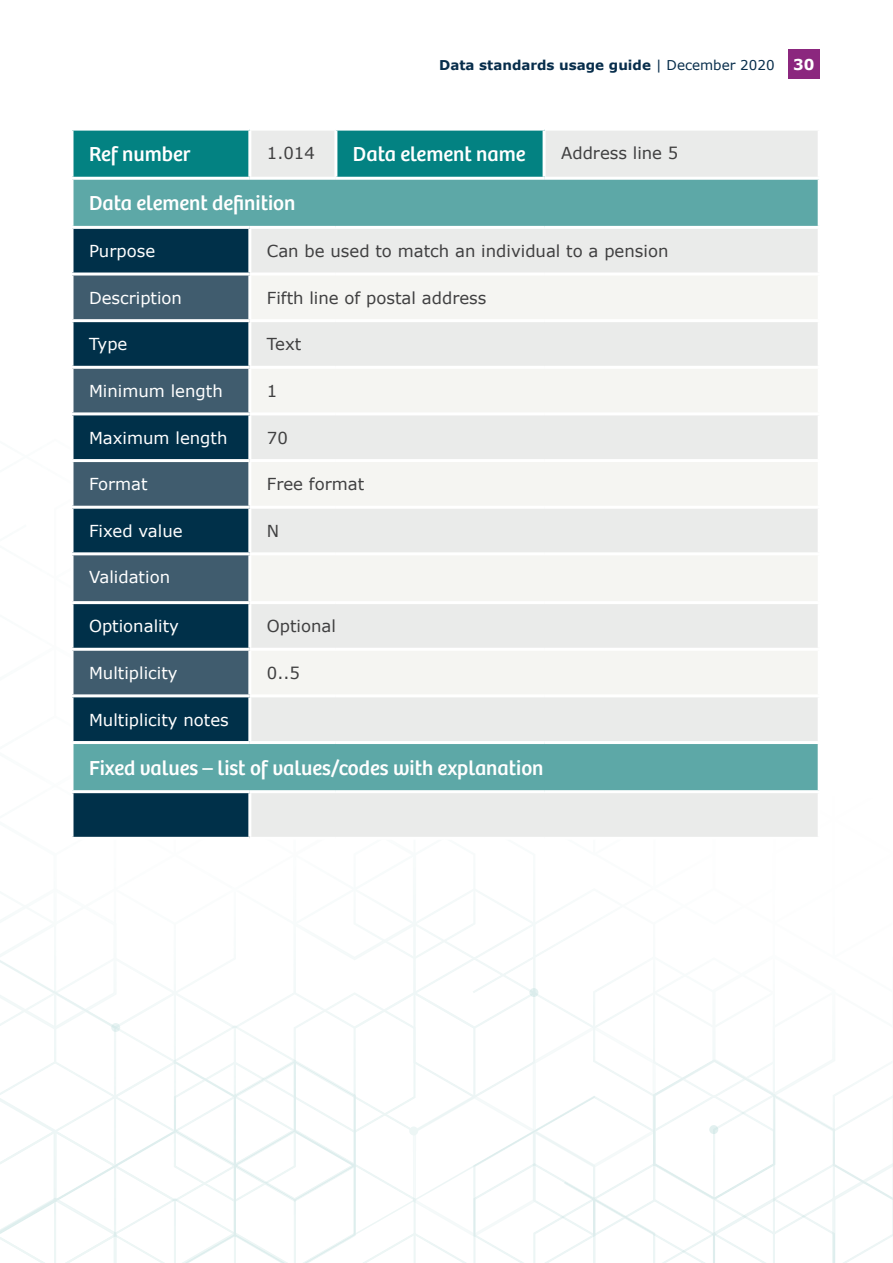
<style>
.page{position:relative;width:893px;height:1263px;background:#fff}
.page>*{position:absolute;margin:0;border:0;box-sizing:border-box;transform-origin:0 0}
.t1{font:21px "Bree";color:#fff}
.t2{font:16.5px "Verdana";color:#fff}
.t3{font:16.5px "Verdana";color:#404041}
.t4{font:700 13.5px "Verdana";color:#072d4b}
.s1{font-weight:400}
.s2{font-size:15px;color:#fff}
</style>
<div class="page">
<img style="left:0;top:888px;width:893px;height:375px">
<div style="left:788px;top:49px;width:31px;height:29px;background:#8b277e"></div>
<div style="left:72px;top:129px;width:178px;height:49px;background:#038282"></div>
<div style="left:251px;top:131px;width:567px;height:706px;background:#eaebea"></div>
<div style="left:336px;top:129px;width:208px;height:49px;background:#038282"></div>
<svg style="left:74px;top:180px;width:744px;height:610px;background:#9cc6c5"></svg>
<svg style="left:74px;top:229px;width:176px;height:608px;background:#195062"></svg>
<svg style="left:74px;top:275px;width:174px;height:419px;background:#25495e"></svg>
<svg style="left:251px;top:275px;width:567px;height:419px;fill:#f5f5f2"></svg>
<hr style="left:70px;top:128px;width:180px;height:3px;background:#fff">
<svg style="left:72px;top:131px;width:2px;height:46px"></svg>
<hr style="left:248px;top:131px;width:3px;height:46px;background:#fff">
<hr style="left:336px;top:128px;width:208px;height:3px;background:#fff">
<hr style="left:334px;top:131px;width:3px;height:46px;background:#fff">
<hr style="left:543px;top:131px;width:3px;height:46px;background:#fff">
<hr style="left:70px;top:177px;width:180px;height:3px;background:#fff">
<svg style="left:72px;top:180px;width:2px;height:46px"></svg>
<hr style="left:250px;top:177px;width:86px;height:3px;background:#fff">
<hr style="left:336px;top:177px;width:208px;height:3px;background:#fff">
<hr style="left:544px;top:177px;width:277px;height:3px;background:#fff">
<hr style="left:70px;top:226px;width:180px;height:3px;background:#fff">
<svg style="left:73px;top:229px;width:1px;height:43px"></svg>
<hr style="left:250px;top:226px;width:86px;height:3px;background:#fff">
<hr style="left:248px;top:229px;width:3px;height:43px;background:#fff">
<hr style="left:336px;top:226px;width:208px;height:3px;background:#fff">
<hr style="left:544px;top:226px;width:277px;height:3px;background:#fff">
<hr style="left:70px;top:272px;width:180px;height:3px;background:#fff">
<svg style="left:72px;top:275px;width:2px;height:44px"></svg>
<hr style="left:250px;top:272px;width:86px;height:3px;background:#fff">
<hr style="left:248px;top:275px;width:3px;height:44px;background:#fff">
<hr style="left:336px;top:272px;width:208px;height:3px;background:#fff">
<hr style="left:544px;top:272px;width:277px;height:3px;background:#fff">
<hr style="left:70px;top:319px;width:180px;height:3px;background:#fff">
<svg style="left:72px;top:322px;width:2px;height:44px"></svg>
<hr style="left:250px;top:319px;width:86px;height:3px;background:#fff">
<hr style="left:248px;top:322px;width:3px;height:44px;background:#fff">
<hr style="left:336px;top:319px;width:208px;height:3px;background:#fff">
<hr style="left:544px;top:319px;width:277px;height:3px;background:#fff">
<hr style="left:70px;top:366px;width:180px;height:3px;background:#fff">
<svg style="left:73px;top:369px;width:1px;height:43px"></svg>
<hr style="left:250px;top:366px;width:86px;height:3px;background:#fff">
<hr style="left:248px;top:369px;width:3px;height:43px;background:#fff">
<hr style="left:336px;top:366px;width:208px;height:3px;background:#fff">
<hr style="left:544px;top:366px;width:277px;height:3px;background:#fff">
<hr style="left:70px;top:412px;width:180px;height:3px;background:#fff">
<svg style="left:72px;top:415px;width:2px;height:44px"></svg>
<hr style="left:250px;top:412px;width:86px;height:3px;background:#fff">
<hr style="left:248px;top:415px;width:3px;height:44px;background:#fff">
<hr style="left:336px;top:412px;width:208px;height:3px;background:#fff">
<hr style="left:544px;top:412px;width:277px;height:3px;background:#fff">
<hr style="left:70px;top:459px;width:180px;height:3px;background:#fff">
<svg style="left:72px;top:462px;width:2px;height:44px"></svg>
<hr style="left:250px;top:459px;width:86px;height:3px;background:#fff">
<hr style="left:248px;top:462px;width:3px;height:44px;background:#fff">
<hr style="left:336px;top:459px;width:208px;height:3px;background:#fff">
<hr style="left:544px;top:459px;width:277px;height:3px;background:#fff">
<hr style="left:70px;top:506px;width:180px;height:3px;background:#fff">
<svg style="left:73px;top:509px;width:1px;height:43px"></svg>
<hr style="left:250px;top:506px;width:86px;height:3px;background:#fff">
<hr style="left:248px;top:509px;width:3px;height:43px;background:#fff">
<hr style="left:336px;top:506px;width:208px;height:3px;background:#fff">
<hr style="left:544px;top:506px;width:277px;height:3px;background:#fff">
<hr style="left:70px;top:552px;width:180px;height:3px;background:#fff">
<svg style="left:72px;top:555px;width:2px;height:46px"></svg>
<hr style="left:250px;top:552px;width:86px;height:3px;background:#fff">
<hr style="left:248px;top:555px;width:3px;height:46px;background:#fff">
<hr style="left:336px;top:552px;width:208px;height:3px;background:#fff">
<hr style="left:544px;top:552px;width:277px;height:3px;background:#fff">
<hr style="left:70px;top:601px;width:180px;height:3px;background:#fff">
<svg style="left:72px;top:604px;width:2px;height:44px"></svg>
<hr style="left:250px;top:601px;width:86px;height:3px;background:#fff">
<hr style="left:248px;top:604px;width:3px;height:44px;background:#fff">
<hr style="left:336px;top:601px;width:208px;height:3px;background:#fff">
<hr style="left:544px;top:601px;width:277px;height:3px;background:#fff">
<hr style="left:70px;top:648px;width:180px;height:3px;background:#fff">
<svg style="left:73px;top:651px;width:1px;height:43px"></svg>
<hr style="left:250px;top:648px;width:86px;height:3px;background:#fff">
<hr style="left:248px;top:651px;width:3px;height:43px;background:#fff">
<hr style="left:336px;top:648px;width:208px;height:3px;background:#fff">
<hr style="left:544px;top:648px;width:277px;height:3px;background:#fff">
<hr style="left:70px;top:694px;width:180px;height:3px;background:#fff">
<svg style="left:72px;top:697px;width:2px;height:44px"></svg>
<hr style="left:250px;top:694px;width:86px;height:3px;background:#fff">
<hr style="left:248px;top:697px;width:3px;height:44px;background:#fff">
<hr style="left:336px;top:694px;width:208px;height:3px;background:#fff">
<hr style="left:544px;top:694px;width:277px;height:3px;background:#fff">
<hr style="left:70px;top:741px;width:180px;height:3px;background:#fff">
<svg style="left:73px;top:744px;width:1px;height:46px"></svg>
<hr style="left:250px;top:741px;width:86px;height:3px;background:#fff">
<hr style="left:336px;top:741px;width:208px;height:3px;background:#fff">
<hr style="left:544px;top:741px;width:277px;height:3px;background:#fff">
<hr style="left:70px;top:790px;width:180px;height:3px;background:#fff">
<svg style="left:72px;top:793px;width:2px;height:44px"></svg>
<hr style="left:250px;top:790px;width:86px;height:3px;background:#fff">
<hr style="left:248px;top:793px;width:3px;height:44px;background:#fff">
<hr style="left:336px;top:790px;width:208px;height:3px;background:#fff">
<hr style="left:544px;top:790px;width:277px;height:3px;background:#fff">
<p class="t4" style="left:439px;top:56px;width:377px">Data standards usage guide <span class="s1">| December 2020</span> <span class="s2">30</span></p>
<p class="t1" style="left:89px;top:142px;width:103px">Ref number</p>
<p class="t3" style="left:267px;top:142px;width:49px">1.014</p>
<p class="t1" style="left:353px;top:142px;width:174px">Data element name</p>
<p class="t3" style="left:561px;top:142px;width:119px">Address line 5</p>
<p class="t1" style="left:89px;top:191px;width:208px">Data element definition</p>
<p class="t2" style="left:89px;top:240px;width:68px">Purpose</p>
<p class="t3" style="left:267px;top:240px;width:403px">Can be used to match an individual to a pension</p>
<p class="t2" style="left:89px;top:287px;width:95px">Description</p>
<p class="t3" style="left:267px;top:287px;width:221px">Fifth line of postal address</p>
<p class="t2" style="left:89px;top:334px;width:40px">Type</p>
<p class="t3" style="left:267px;top:334px;width:36px">Text</p>
<p class="t2" style="left:89px;top:380px;width:135px">Minimum length</p>
<p class="t3" style="left:267px;top:380px;width:12px">1</p>
<p class="t2" style="left:89px;top:427px;width:140px">Maximum length</p>
<p class="t3" style="left:267px;top:427px;width:22px">70</p>
<p class="t2" style="left:89px;top:474px;width:60px">Format</p>
<p class="t3" style="left:267px;top:474px;width:99px">Free format</p>
<p class="t2" style="left:89px;top:520px;width:95px">Fixed value</p>
<p class="t3" style="left:267px;top:520px;width:14px">N</p>
<p class="t2" style="left:89px;top:567px;width:83px">Validation</p>
<p class="t2" style="left:89px;top:616px;width:91px">Optionality</p>
<p class="t3" style="left:267px;top:616px;width:71px">Optional</p>
<p class="t2" style="left:89px;top:662px;width:90px">Multiplicity</p>
<p class="t3" style="left:267px;top:662px;width:34px">0..5</p>
<p class="t2" style="left:89px;top:709px;width:141px">Multiplicity notes</p>
<p class="t1" style="left:89px;top:755px;width:456px">Fixed values – list of values/codes with explanation</p>
</div>
